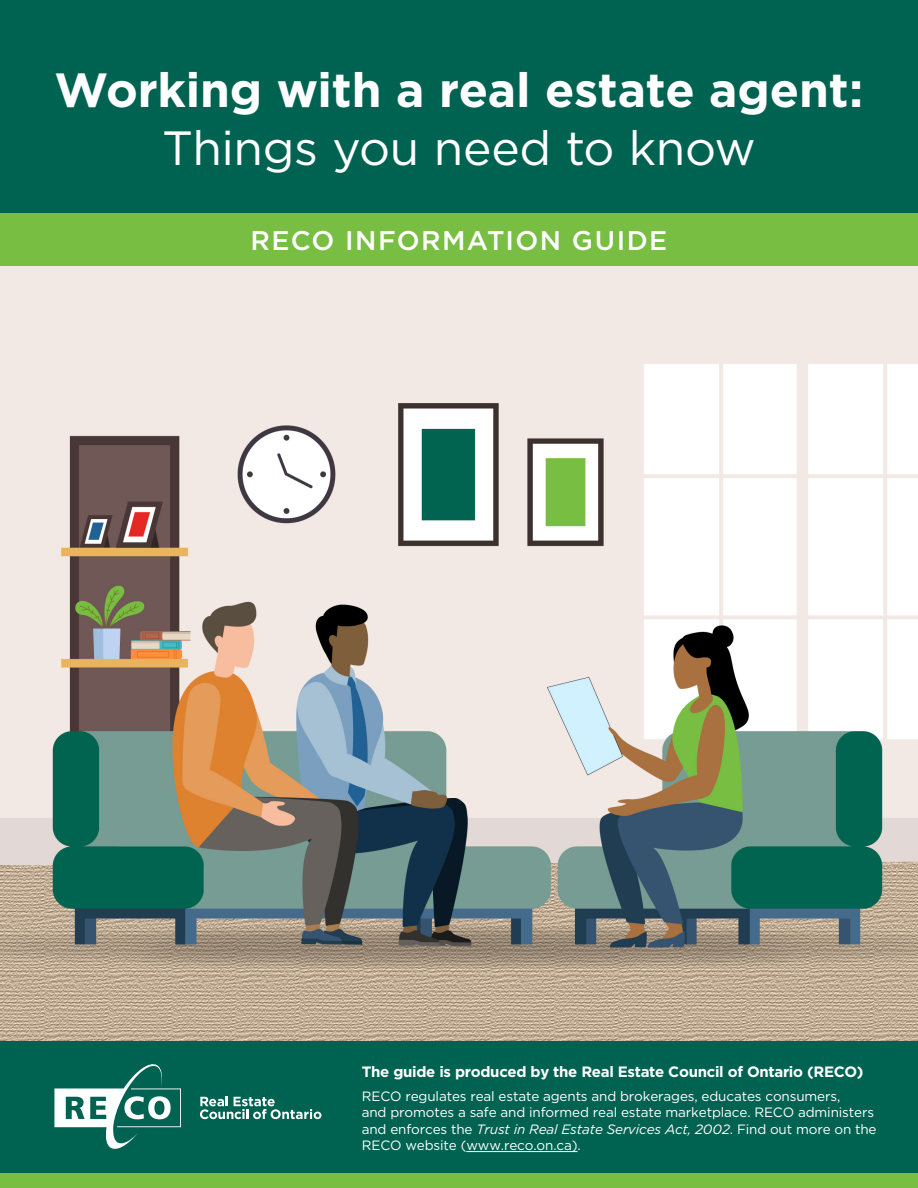
<style>
.page{position:relative;width:918px;height:1188px;background:#fff}
.page>*{position:absolute;margin:0;border:0;box-sizing:border-box;transform-origin:0 0}
.t1{font:700 48px/57.6px "Gotham";letter-spacing:-.005em;color:#fff;text-align:center}
.t2{font:500 27px "Gotham";letter-spacing:.055em;color:#fff}
.t3{font:700 15px "Gotham";letter-spacing:-.02em;color:#fff}
.t4{font:13.5px/16.5px "Gotham";letter-spacing:-.01em;color:#fff}
.s1{font-weight:400}
.s2{font-style:italic}
</style>
<div class="page">
<img style="left:0;top:341px;width:918px;height:700px">
<div style="left:0;top:213px;width:918px;height:53px;background:#77be42"></div>
<div style="left:0;top:0;width:918px;height:213px;background:#006351"></div>
<div style="left:0;top:1041px;width:918px;height:147px;background:#006351"></div>
<div style="left:0;top:1174px;width:918px;height:14px;background:#77be42"></div>
<svg style="left:233px;top:647px;width:18px;height:15px"></svg>
<svg style="left:347px;top:648px;width:18px;height:11px"></svg>
<svg style="left:676px;top:669px;width:15px;height:16px"></svg>
<svg style="left:54px;top:1064px;width:127px;height:85px"></svg>
<svg style="left:200px;top:1096px;width:121px;height:23px"></svg>
<hr style="left:466px;top:1151px;width:111px;height:1px;background:#fff">
<div style="left:0;top:266px;width:918px;height:75px;background:#f2e9e4"></div>
<h1 class="t1" style="left:55px;top:61px;width:810px">Working with a real estate agent:<br><span class="s1">Things you need to know</span></h1>
<p class="t2" style="left:251px;top:223px;width:418px">RECO INFORMATION GUIDE</p>
<p class="t3" style="left:362px;top:1062px;width:503px">The guide is produced by the Real Estate Council of Ontario (RECO)</p>
<p class="t4" style="left:362px;top:1087px;width:516px">RECO regulates real estate agents and brokerages, educates consumers,<br>and promotes a safe and informed real estate marketplace. RECO administers and enforces the <span class="s2">Trust in Real Estate Services Act, 2002</span>. Find out more on the RECO website (www.reco.on.ca).</p>
</div>
